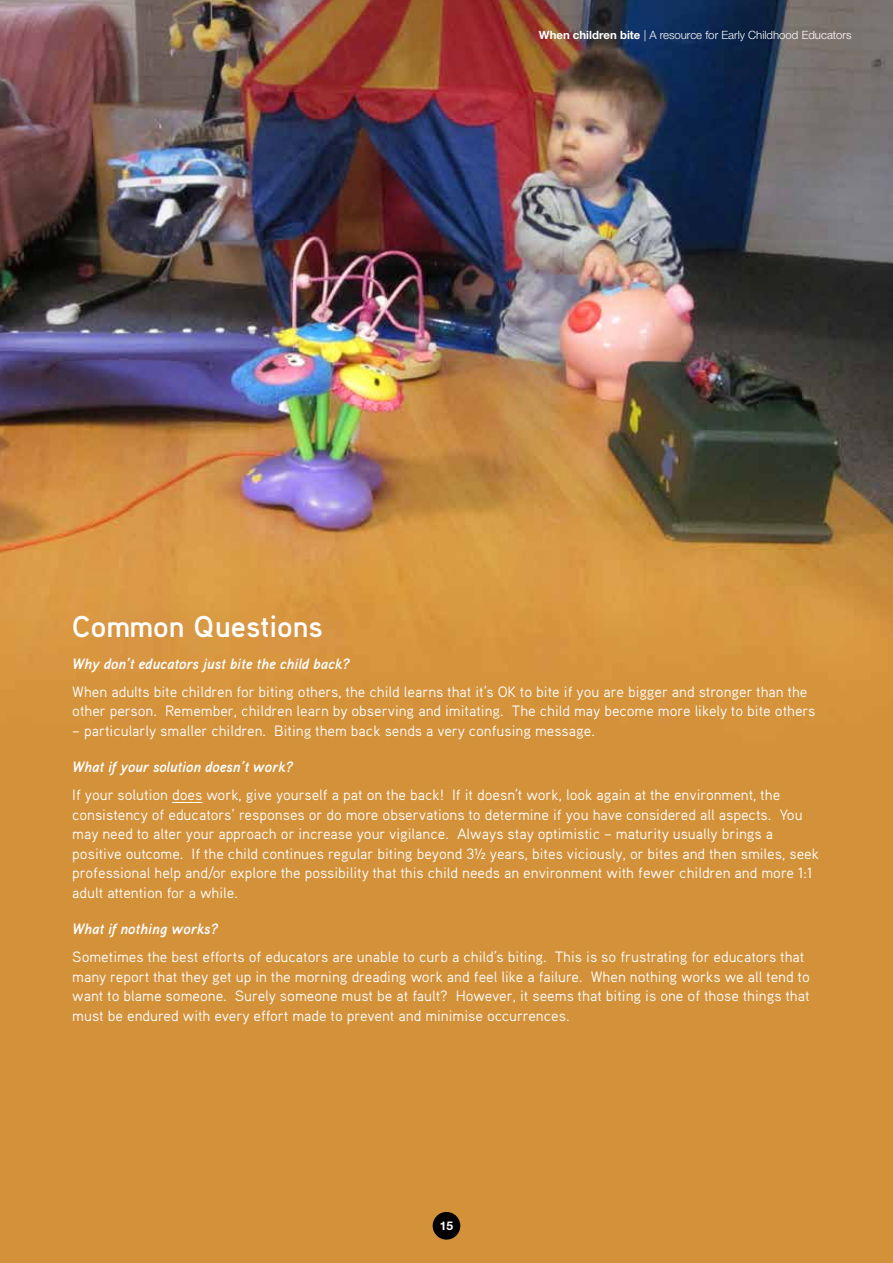
<style>
.page{position:relative;width:893px;height:1263px;background:#fff}
.page>*{position:absolute;margin:0;border:0;box-sizing:border-box;transform-origin:0 0}
.t1{font:700 30px "Aaux Pro";color:#fff}
.t2{font:15px/19.5px "Aaux Pro";color:#fff}
.t3{font:italic 700 15px "Aaux Pro";color:#fff}
.t4{font:700 12px "Helvetica Neue LT Pro";color:#fff}
.t5{font:300 11.4px "Helvetica Neue LT Pro";color:#fff}
.s1{font-weight:700}
</style>
<div class="page">
<img style="left:0;top:0;width:893px;height:1263px">
<hr style="left:172px;top:802px;width:30px;height:1px;background:#fff">
<div style="left:433px;top:1212px;width:27px;height:27px;background:#000;border-radius:50%"></div>
<p class="t5" style="left:539px;top:28px;width:314px"><span class="s1">When children bite</span> | A resource for Early Childhood Educators</p>
<h1 class="t1" style="left:72px;top:607px;width:252px">Common Questions</h1>
<p class="t3" style="left:72px;top:654px;width:279px">Why don’t educators just bite the child back?</p>
<p class="t2" style="left:72px;top:681px;width:745px">When adults bite children for biting others, the child learns that it’s OK to bite if you are bigger and stronger than the other person. Remember, children learn by observing and imitating. The child may become more likely to bite others</p>
<p class="t2" style="left:72px;top:720px;width:524px">– particularly smaller children. Biting them back sends a very confusing message.</p>
<p class="t3" style="left:72px;top:757px;width:222px">What if your solution doesn’t work?</p>
<p class="t2" style="left:72px;top:785px;width:748px">If your solution does work, give yourself a pat on the back! If it doesn’t work, look again at the environment, the consistency of educators’ responses or do more observations to determine if you have considered all aspects. You may need to alter your approach or increase your vigilance. Always stay optimistic – maturity usually brings a positive outcome. If the child continues regular biting beyond 3½ years, bites viciously, or bites and then smiles, seek professional help and/or explore the possibility that this child needs an environment with fewer children and more 1:1 adult attention for a while.</p>
<p class="t3" style="left:72px;top:919px;width:147px">What if nothing works?</p>
<p class="t2" style="left:72px;top:947px;width:739px">Sometimes the best efforts of educators are unable to curb a child’s biting. This is so frustrating for educators that many report that they get up in the morning dreading work and feel like a failure. When nothing works we all tend to want to blame someone. Surely someone must be at fault? However, it seems that biting is one of those things that must be endured with every effort made to prevent and minimise occurrences.</p>
<p class="t4" style="left:440px;top:1218px;width:15px">15</p>
</div>
